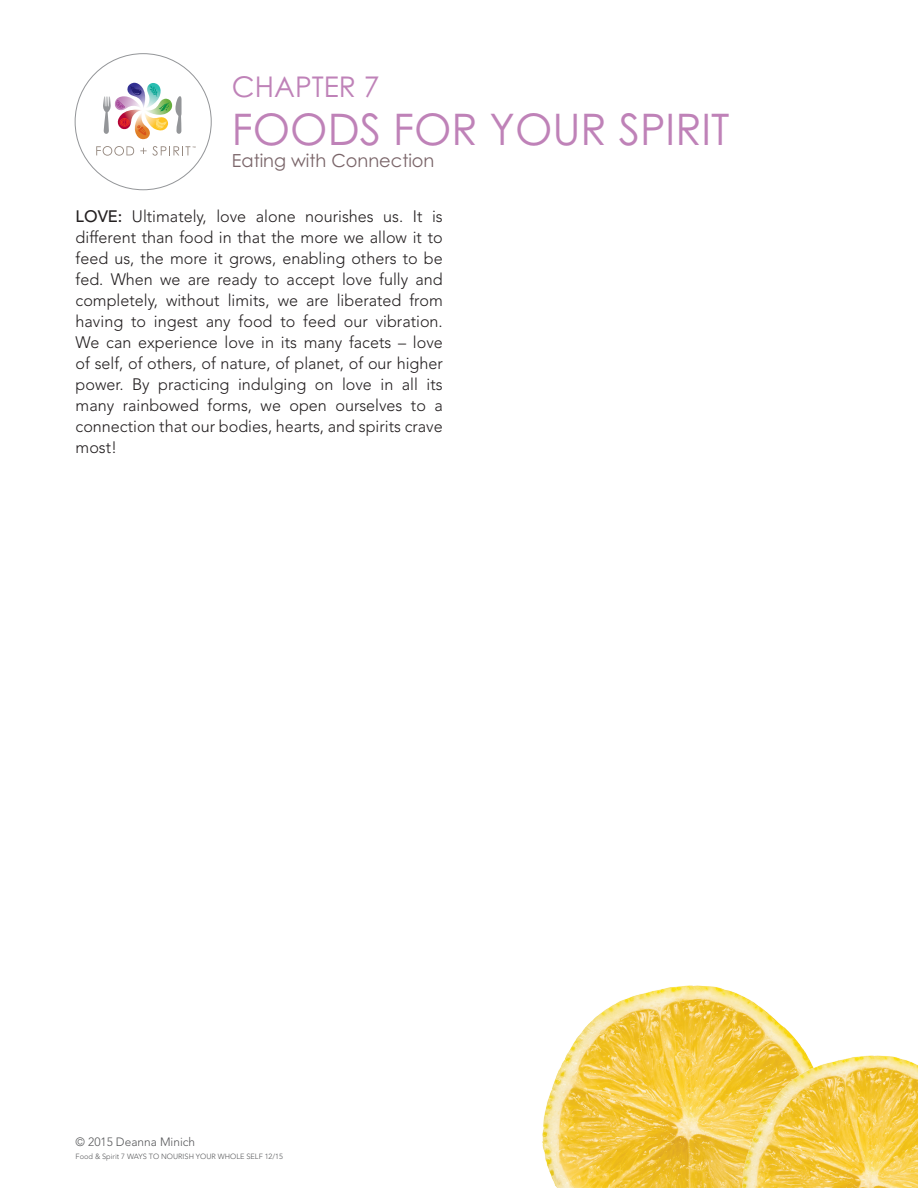
<style>
.page{position:relative;width:918px;height:1188px;background:#fff}
.page>*{position:absolute;margin:0;border:0;box-sizing:border-box;transform-origin:0 0}
.t1{font:43.5px "Century Gothic";color:#bf82b8}
.t2{font:28.5px "Century Gothic";color:#bf82b8}
.t3{font:18px "Century Gothic";color:#7a6569}
.t4{font:300 16.5px/21px "Avenir";color:#231f20;text-align:justify}
.t5{font:300 12px "Avenir";color:#57585a}
.t6{font:300 7.5px "Avenir";color:#57585a}
.t7{font:5.4px "Myriad Pro";color:#968980}
.s1{font-weight:500}
</style>
<div class="page">
<svg style="left:74px;top:53px;width:138px;height:138px"></svg>
<img style="left:542px;top:985px;width:250px;height:203px">
<img style="left:721px;top:1035px;width:197px;height:153px">
<h2 class="t2" style="left:232px;top:70px;width:149px">CHAPTER 7</h2>
<h1 class="t1" style="left:232px;top:103px;width:499px">FOODS FOR YOUR SPIRIT</h1>
<p class="t3" style="left:232px;top:150px;width:204px">Eating with Connection</p>
<p class="t4" style="left:76px;top:206px;width:369px"><span class="s1">LOVE:</span> Ultimately, love alone nourishes us. It is different than food in that the more we allow it to feed us, the more it grows, enabling others to be fed. When we are ready to accept love fully and completely, without limits, we are liberated from having to ingest any food to feed our vibration.<br>We can experience love in its many facets – love of self, of others, of nature, of planet, of our higher power. By practicing indulging on love in all its many rainbowed forms, we open ourselves to a connection that our bodies, hearts, and spirits crave most!</p>
<p class="t7" style="left:192px;top:145px;width:5px">™</p>
<p class="t5" style="left:76px;top:1135px;width:121px">© 2015 Deanna Minich</p>
<p class="t6" style="left:76px;top:1152px;width:209px">Food &amp; Spirit 7 WAYS TO NOURISH YOUR WHOLE SELF 12/15</p>
</div>
